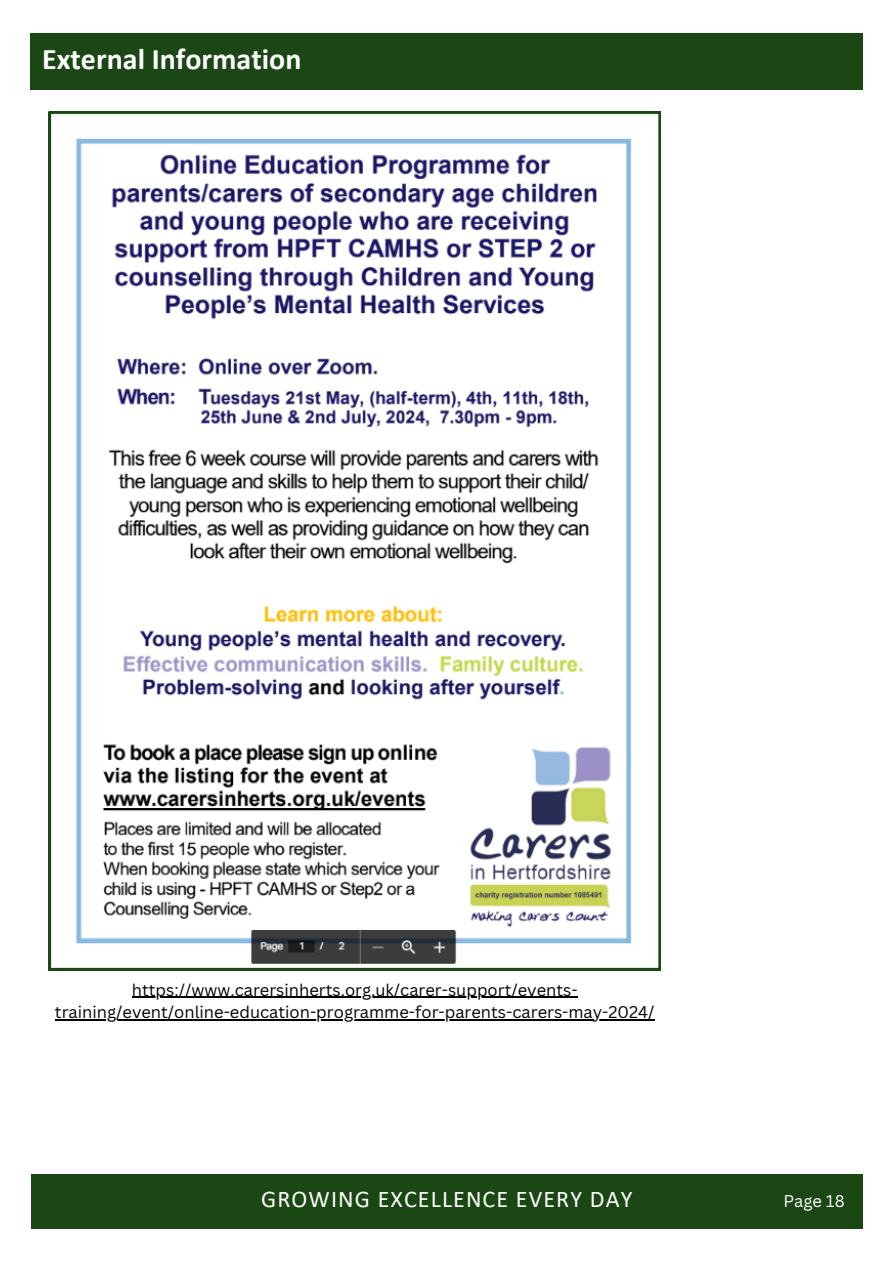
<style>
.page{position:relative;width:894px;height:1264px;background:#fff}
.page>*{position:absolute;margin:0;border:0;box-sizing:border-box;transform-origin:0 0}
.t1{font:700 30px "Calibri";color:#fff}
.t2{font:24px "Calibri";letter-spacing:.045em;color:#fff}
.t3{font:16.5px/22.5px "Canva Sans";color:#000;text-align:center}
.t4{font:16.5px "Canva Sans";color:#fff}
</style>
<div class="page">
<div style="left:31px;top:33px;width:831px;height:56px;background:#1a4713"></div>
<div style="left:31px;top:1174px;width:831px;height:54px;background:#1a4713"></div>
<svg style="left:49px;top:112px;width:611px;height:858px"></svg>
<hr style="left:132px;top:996px;width:445px;height:1px;background:#000">
<hr style="left:55px;top:1019px;width:599px;height:1px;background:#000">
<h1 class="t1" style="left:42px;top:47px;width:261px">External Information</h1>
<p class="t3" style="left:55px;top:977px;width:601px">https://www.carersinherts.org.uk/carer-support/events&shy;training/event/online-education-programme-for-parents-carers-may-2024/</p>
<p class="t2" style="left:261px;top:1188px;width:372px">GROWING EXCELLENCE EVERY DAY</p>
<h2 class="t4" style="left:783px;top:1189px;width:63px">Page 18</h2>
</div>
